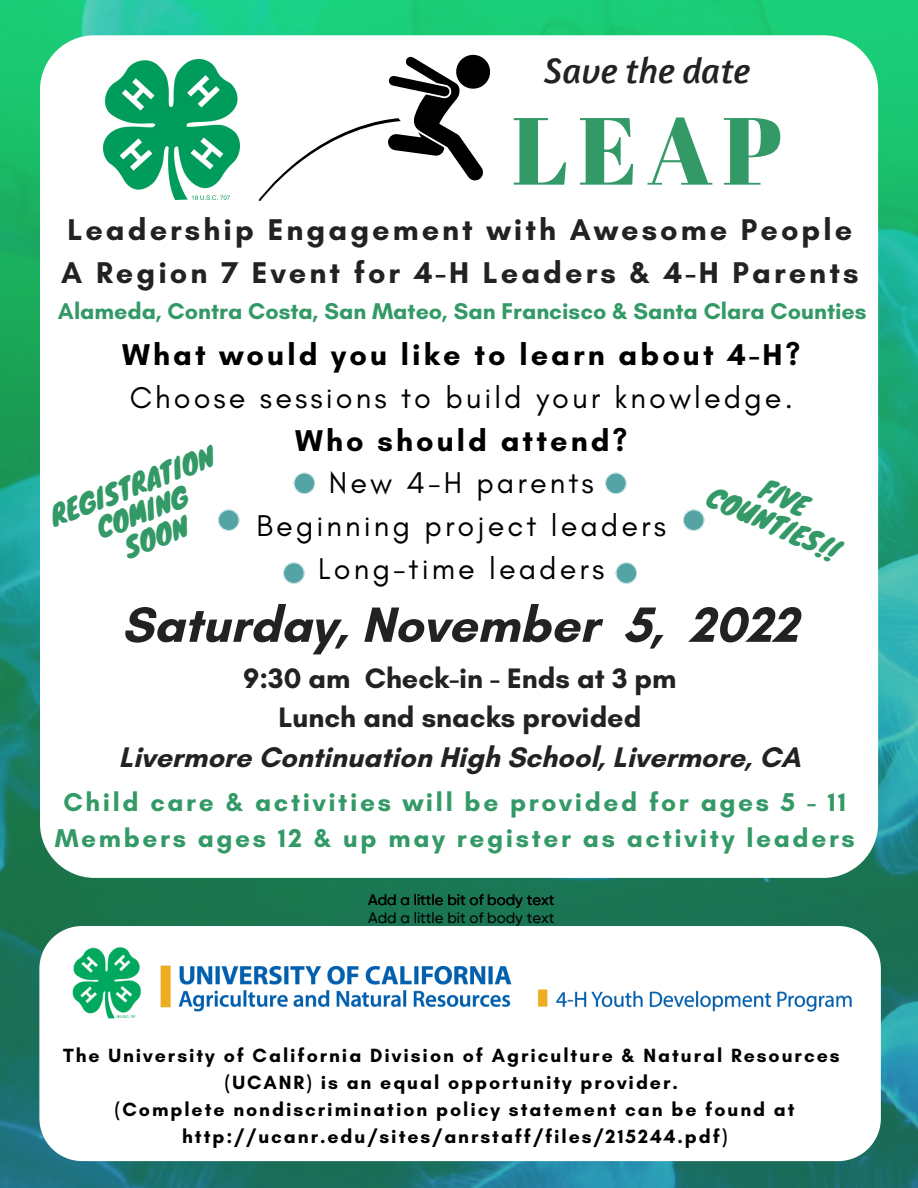
<style>
.page{position:relative;width:918px;height:1188px;background:#fff}
.page>*{position:absolute;margin:0;border:0;box-sizing:border-box;transform-origin:0 0}
.t1{font:95.1px "Abril Fatface";color:#396}
.t2{font:700 50.4px "Glacial Indifference";color:#222}
.t3{font:italic 36.3px "Amaranth";color:#222}
.t4{font:30.6px/42.8px "Glacial Indifference";letter-spacing:.1em;color:#000;text-align:center}
.t5{font:700 30.6px/42.5px "Glacial Indifference";letter-spacing:.1em;color:#222}
.t6{font:700 30.6px "Glacial Indifference";letter-spacing:.1em;color:#000}
.t7{font:700 28.95px "Glacial Indifference";color:#222}
.t8{font:700 28.65px/39.3px "Glacial Indifference";color:#222;text-align:center}
.t9{font:27px/28px "Knewave";color:#396;text-align:center}
.t10{font:700 26.25px/36px "Glacial Indifference";letter-spacing:.1em;color:#396;text-align:center}
.t11{font:700 23.25px "Glacial Indifference";color:#396}
.t12{font:700 19.5px/27px "Glacial Indifference";letter-spacing:.1em;color:#000;text-align:center}
.t13{font:500 15px "Gilroy";color:#000}
</style>
<div class="page">
<img style="left:0;top:0;width:918px;height:1188px">
<div style="left:40px;top:35px;width:838px;height:843px;background:#fff;border-radius:55px"></div>
<img style="left:103px;top:59px;width:137px;height:141px">
<svg style="left:259px;top:54px;width:232px;height:147px"></svg>
<svg style="left:294px;top:473px;width:21px;height:21px"></svg>
<div style="left:295px;top:473px;width:19px;height:20px;background:#54a4a6;border-radius:50%"></div>
<svg style="left:605px;top:473px;width:22px;height:21px"></svg>
<div style="left:606px;top:473px;width:20px;height:20px;background:#54a4a6;border-radius:50%"></div>
<svg style="left:218px;top:509px;width:21px;height:22px"></svg>
<div style="left:219px;top:510px;width:20px;height:20px;background:#54a4a6;border-radius:50%"></div>
<svg style="left:683px;top:509px;width:21px;height:22px"></svg>
<div style="left:684px;top:510px;width:20px;height:20px;background:#54a4a6;border-radius:50%"></div>
<svg style="left:283px;top:562px;width:22px;height:22px"></svg>
<div style="left:284px;top:563px;width:20px;height:20px;background:#54a4a6;border-radius:50%"></div>
<svg style="left:616px;top:562px;width:21px;height:22px"></svg>
<div style="left:617px;top:563px;width:19px;height:20px;background:#54a4a6;border-radius:50%"></div>
<svg style="left:39px;top:926px;width:842px;height:235px"></svg>
<img style="left:43px;top:908px;width:875px;height:136px">
<h3 class="t3" style="left:544px;top:48px;width:207px">Save the date</h3>
<h1 class="t1" style="left:512px;top:84px;width:272px">LEAP</h1>
<h3 class="t5" style="left:61px;top:208px;width:799px">Leadership Engagement with Awesome People<br>A Region 7 Event for 4-H Leaders &amp; 4-H Parents</h3>
<p class="t11" style="left:58px;top:297px;width:810px">Alameda, Contra Costa, San Mateo, San Francisco &amp; Santa Clara Counties</p>
<h3 class="t6" style="left:122px;top:336px;width:680px">What would you like to learn about 4-H?</h3>
<h3 class="t4" style="left:130px;top:376px;width:665px">Choose sessions to build your knowledge.</h3>
<h3 class="t6" style="left:295px;top:422px;width:334px">Who should attend?</h3>
<h3 class="t4" style="left:257px;top:461px;width:411px">New 4-H parents<br>Beginning project leaders<br>Long-time leaders</h3>
<h3 class="t9" style="left:46px;top:503px;width:176px;rotate:-21deg">REGISTRATION<br>COMING<br>SOON</h3>
<h3 class="t9" style="left:768px;top:474px;width:51px;rotate:24deg">FIVE</h3>
<h3 class="t9" style="left:715px;top:481px;width:132px;rotate:24deg">COUNTIES!</h3>
<h2 class="t2" style="left:122px;top:594px;width:678px">Saturday, November 5, 2022</h2>
<h3 class="t8" style="left:243px;top:658px;width:435px">9:30 am Check-in - Ends at 3 pm<br>Lunch and snacks provided</h3>
<h3 class="t7" style="left:119px;top:739px;width:683px">Livermore Continuation High School, Livermore, CA</h3>
<h3 class="t10" style="left:55px;top:783px;width:802px">Child care &amp; activities will be provided for ages 5 - 11<br>Members ages 12 &amp; up may register as activity leaders</h3>
<p class="t13" style="left:368px;top:894px;width:188px">Add a little bit of body text</p>
<p class="t13" style="left:368px;top:911px;width:188px">Add a little bit of body text</p>
<p class="t12" style="left:63px;top:1042px;width:778px">The University of California Division of Agriculture &amp; Natural Resources (UCANR) is an equal opportunity provider.<br>(Complete nondiscrimination policy statement can be found at http://ucanr.edu/sites/anrstaff/files/215244.pdf)</p>
</div>
